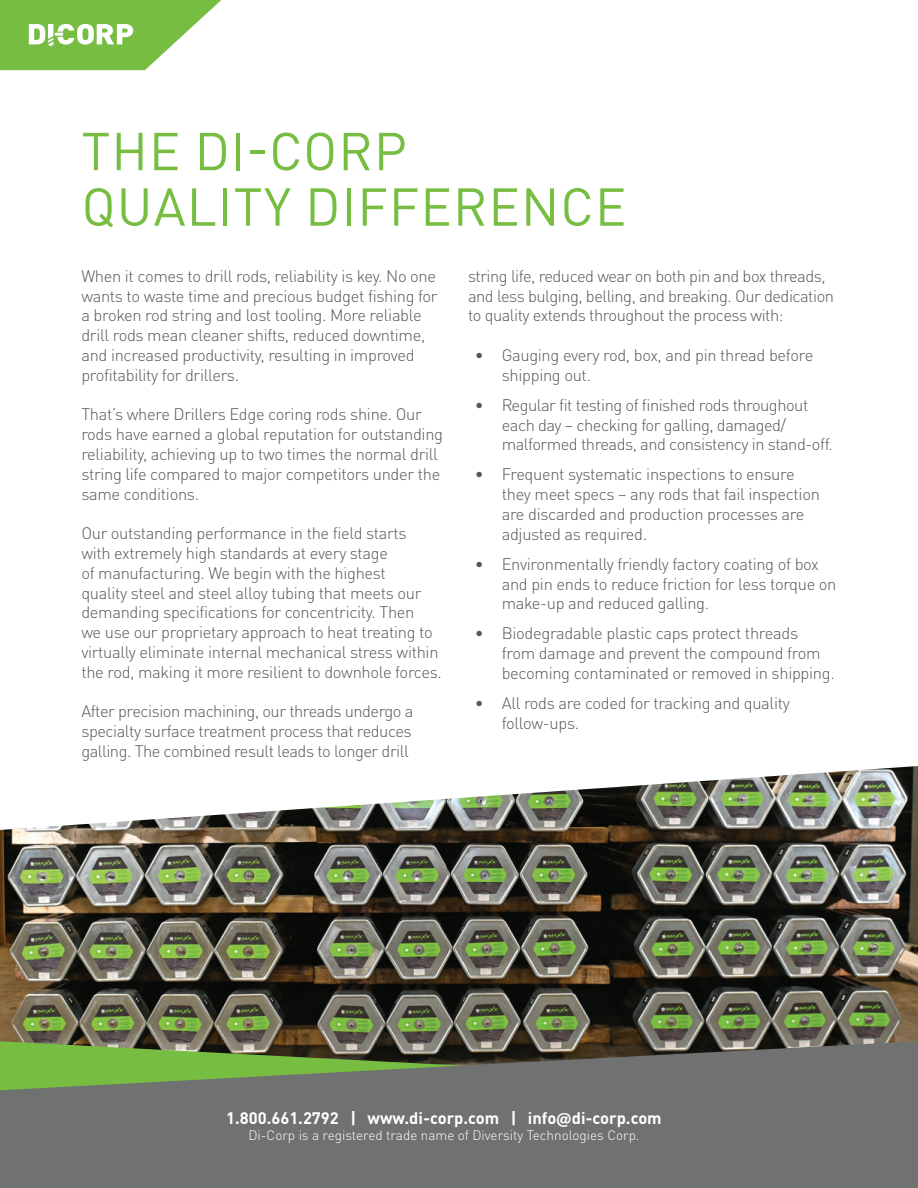
<style>
.page{position:relative;width:918px;height:1188px;background:#fff}
.page>*{position:absolute;margin:0;border:0;box-sizing:border-box;transform-origin:0 0}
.t1{font:52.5px/55.5px "DIN Pro";letter-spacing:.02em;color:#77bd42}
.t2{font:300 16.5px/19.8px "DIN Pro";letter-spacing:-.02em;color:#545858}
.t3{font:700 16.5px "DIN Pro";color:#fff}
.t4{font:300 13.5px "DIN Pro";color:#fff}
.s1{font-family:"Acumin Variable Concept";font-weight:400}
</style>
<div class="page">
<img style="left:0;top:766px;width:918px;height:275px">
<svg style="left:0;top:1041px;width:918px;height:147px;fill:#707271"></svg>
<svg style="left:0;top:0;width:221px;height:70px"></svg>
<h1 class="t1" style="left:82px;top:118px;width:546px">THE DI-CORP<br>QUALITY DIFFERENCE</h1>
<p class="t2" style="left:81px;top:264px;width:358px">When it comes to drill rods, reliability is key. No one wants to waste time and precious budget fishing for a broken rod string and lost tooling. More reliable drill rods mean cleaner shifts, reduced downtime, and increased productivity, resulting in improved profitability for drillers.</p>
<p class="t2" style="left:81px;top:403px;width:363px">That’s where Drillers Edge coring rods shine. Our rods have earned a global reputation for outstanding reliability, achieving up to two times the normal drill string life compared to major competitors under the same conditions.</p>
<p class="t2" style="left:81px;top:522px;width:362px">Our outstanding performance in the field starts<br>with extremely high standards at every stage<br>of manufacturing. We begin with the highest<br>quality steel and steel alloy tubing that meets our demanding specifications for concentricity. Then<br>we use our proprietary approach to heat treating to virtually eliminate internal mechanical stress within the rod, making it more resilient to downhole forces.</p>
<p class="t2" style="left:81px;top:700px;width:334px;text-align:justify">After precision machining, our threads undergo a specialty surface treatment process that reduces galling. The combined result leads to longer drill</p>
<p class="t2" style="left:468px;top:264px;width:368px">string life, reduced wear on both pin and box threads, and less bulging, belling, and breaking. Our dedication to quality extends throughout the process with:</p>
<p class="t2" style="left:502px;top:344px;width:313px;text-indent:-27px">• Gauging every rod, box, and pin thread before shipping out.</p>
<p class="t2" style="left:502px;top:393px;width:332px;text-indent:-27px">• Regular fit testing of finished rods throughout each day – checking for galling, damaged/ malformed threads, and consistency in stand-off.</p>
<p class="t2" style="left:502px;top:463px;width:320px;text-indent:-27px">• Frequent systematic inspections to ensure they meet specs – any rods that fail inspection are discarded and production processes are adjusted as required.</p>
<p class="t2" style="left:502px;top:552px;width:336px;text-indent:-27px">• Environmentally friendly factory coating of box and pin ends to reduce friction for less torque on make-up and reduced galling.</p>
<p class="t2" style="left:502px;top:622px;width:335px;text-indent:-27px">• Biodegradable plastic caps protect threads from damage and prevent the compound from becoming contaminated or removed in shipping.</p>
<p class="t2" style="left:502px;top:692px;width:290px;text-indent:-27px">• All rods are coded for tracking and quality follow-ups.</p>
<p class="t3" style="left:226px;top:1104px;width:437px">1.800.661.2792 | www.di-corp.com | info<span class="s1">@</span>di-corp.com</p>
<p class="t4" style="left:248px;top:1125px;width:393px">Di-Corp is a registered trade name of Diversity Technologies Corp.</p>
</div>
